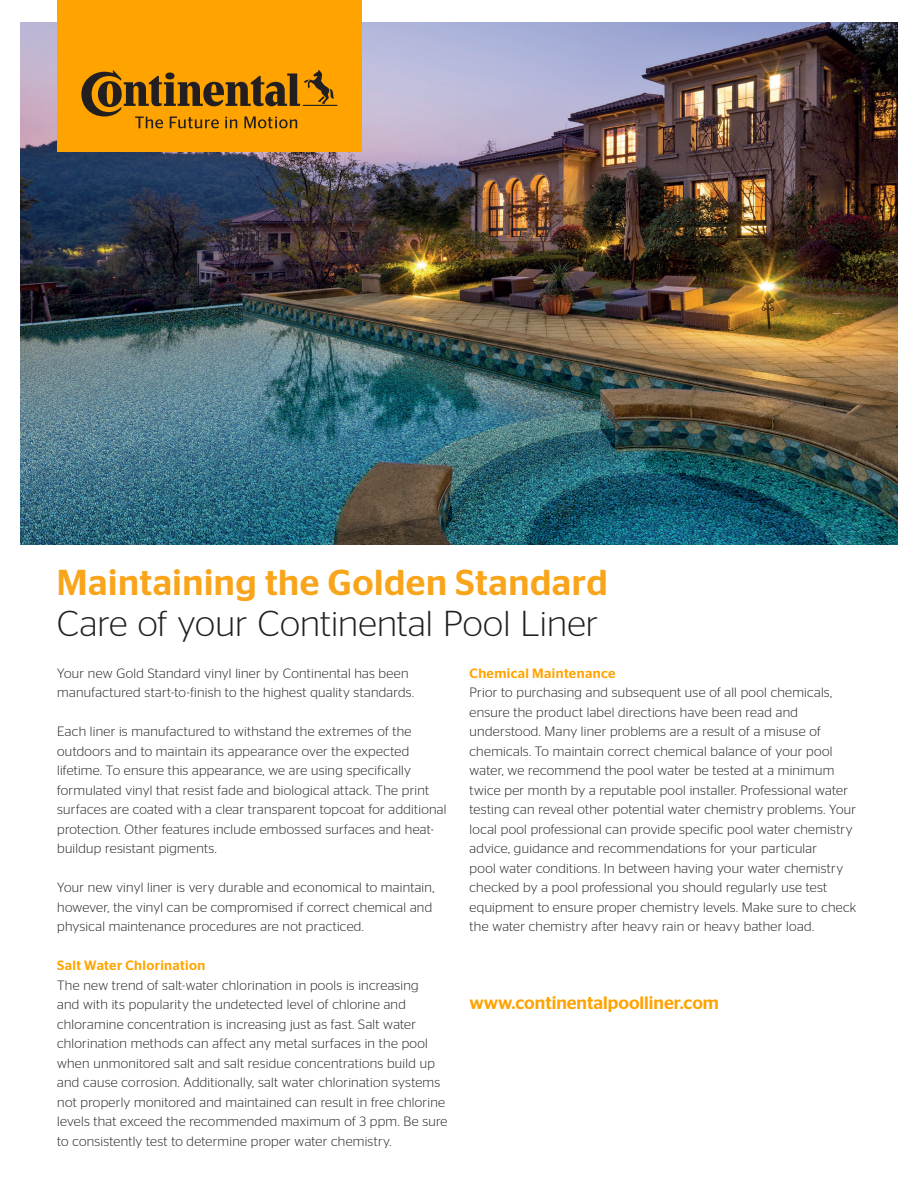
<style>
.page{position:relative;width:918px;height:1188px;background:#fff}
.page>*{position:absolute;margin:0;border:0;box-sizing:border-box;transform-origin:0 0}
.HL_24_29_pt{font:300 36px "Continental Stag Sans";letter-spacing:.005em;color:#231f20}
.HL_24_29_pt-2{font:500 36px "Continental Stag Sans";letter-spacing:.015em;color:#f9a51b}
.t1{font:500 18px "Continental Stag Sans";color:#ffa300}
.t2{font:300 13.5px/19.5px "Continental Stag Sans";letter-spacing:.02em;color:#231f20}
.t3{font:500 13.5px "Continental Stag Sans";letter-spacing:.03em;color:#ffa300}
</style>
<div class="page">
<img style="left:20px;top:22px;width:877px;height:523px">
<div style="left:57px;top:0;width:304px;height:152px;background:#ffa300"></div>
<svg style="left:81px;top:70px;width:256px;height:58px"></svg>
<p class="HL_24_29_pt-2" style="left:57px;top:562px;width:552px">Maintaining the Golden Standard</p>
<p class="HL_24_29_pt" style="left:57px;top:604px;width:543px">Care of your Continental Pool Liner</p>
<p class="t2" style="left:57px;top:663px;width:358px">Your new Gold Standard vinyl liner by Continental has been manufactured start-to-finish to the highest quality standards.</p>
<p class="t2" style="left:57px;top:722px;width:391px">Each liner is manufactured to withstand the extremes of the outdoors and to maintain its appearance over the expected lifetime. To ensure this appearance, we are using specifically formulated vinyl that resist fade and biological attack. The print surfaces are coated with a clear transparent topcoat for additional protection. Other features include embossed surfaces and heat&shy;buildup resistant pigments.</p>
<p class="t2" style="left:57px;top:878px;width:379px">Your new vinyl liner is very durable and economical to maintain, however, the vinyl can be compromised if correct chemical and physical maintenance procedures are not practiced.</p>
<p class="t3" style="left:57px;top:958px;width:150px">Salt Water Chlorination</p>
<p class="t2" style="left:57px;top:975px;width:392px">The new trend of salt-water chlorination in pools is increasing<br>and with its popularity the undetected level of chlorine and chloramine concentration is increasing just as fast. Salt water chlorination methods can affect any metal surfaces in the pool when unmonitored salt and salt residue concentrations build up and cause corrosion. Additionally, salt water chlorination systems not properly monitored and maintained can result in free chlorine levels that exceed the recommended maximum of 3 ppm. Be sure to consistently test to determine proper water chemistry.</p>
<p class="t3" style="left:470px;top:665px;width:147px">Chemical Maintenance</p>
<p class="t2" style="left:470px;top:683px;width:388px">Prior to purchasing and subsequent use of all pool chemicals, ensure the product label directions have been read and understood. Many liner problems are a result of a misuse of chemicals. To maintain correct chemical balance of your pool water, we recommend the pool water be tested at a minimum twice per month by a reputable pool installer. Professional water testing can reveal other potential water chemistry problems. Your local pool professional can provide specific pool water chemistry advice, guidance and recommendations for your particular<br>pool water conditions. In between having your water chemistry checked by a pool professional you should regularly use test equipment to ensure proper chemistry levels. Make sure to check the water chemistry after heavy rain or heavy bather load.</p>
<p class="t1" style="left:470px;top:993px;width:251px">www.continentalpoolliner.com</p>
</div>
